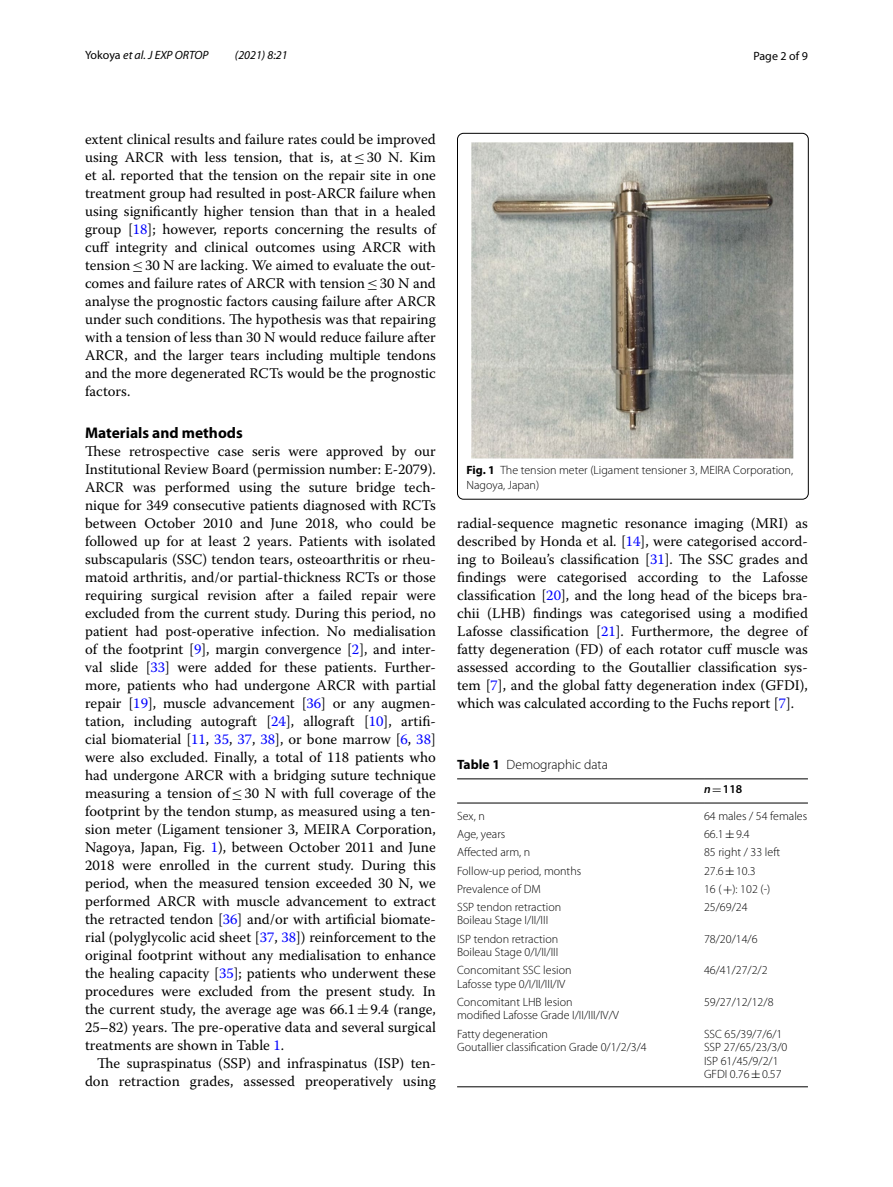
<style>
.page{position:relative;width:893px;height:1187px;background:#fff}
.page>*{position:absolute;margin:0;border:0;box-sizing:border-box;transform-origin:0 0}
.t1{font:700 15.45px "Myriad Pro";color:#000}
.t2{font:14.7px/18px "Warnock Pro";color:#000;text-align:justify}
.t3{font:300 13.5px "Myriad Pro";color:#000}
.t4{font:300 12px/13.5px "Myriad Pro";color:#000}
.t5{font:italic 12px "Myriad Pro";color:#000}
.t6{font:12px "Myriad Pro";color:#000}
.t7{font:600 12px "Myriad Pro";color:#000}
.s1{font-style:normal}
.s2{font-family:"MTSY"}
.s3{color:#00f}
.s4{font-weight:700}
.s5{font-style:italic}
.s6{font-family:"MTSY";font-weight:400}
</style>
<div class="page">
<img style="left:472px;top:142px;width:322px;height:317px">
<div style="left:457px;top:133px;width:351px;height:366px;border:1px solid #000;border-radius:6px"></div>
<hr style="left:457px;top:778px;width:247px;height:1px;background:#000">
<hr style="left:457px;top:802px;width:247px;height:1px;background:#000">
<hr style="left:704px;top:778px;width:104px;height:1px;background:#000">
<hr style="left:704px;top:802px;width:104px;height:1px;background:#000">
<hr style="left:457px;top:1086px;width:247px;height:1px;background:#000">
<hr style="left:704px;top:1086px;width:104px;height:1px;background:#000">
<p class="t5" style="left:85px;top:48px;width:125px"><span class="s1">Yokoya</span> et al. J EXP ORTOP</p>
<p class="t5" style="left:235px;top:48px;width:54px">(2021) 8:21</p>
<p class="t6" style="left:753px;top:48px;width:56px">Page 2 of 9</p>
<p class="t2" style="left:85px;top:130px;width:352px">extent clinical results and failure rates could be improved using ARCR with less tension, that is, at<span class="s2">≤</span>30 N. Kim et al. reported that the tension on the repair site in one treatment group had resulted in post-ARCR failure when using significantly higher tension than that in a healed group [<span class="s3">18</span>]; however, reports concerning the results of cuff integrity and clinical outcomes using ARCR with tension<span class="s2">≤</span>30 N are lacking. We aimed to evaluate the out&shy;comes and failure rates of ARCR with tension<span class="s2">≤</span>30 N and analyse the prognostic factors causing failure after ARCR under such conditions. The hypothesis was that repairing with a tension of less than 30 N would reduce failure after ARCR, and the larger tears including multiple tendons and the more degenerated RCTs would be the prognostic factors.</p>
<p class="t1" style="left:85px;top:422px;width:159px">Materials and methods</p>
<p class="t2" style="left:85px;top:441px;width:352px">These retrospective case seris were approved by our Institutional Review Board (permission number: E-2079).<br>ARCR was performed using the suture bridge tech&shy;nique for 349 consecutive patients diagnosed with RCTs between October 2010 and June 2018, who could be followed up for at least 2 years. Patients with isolated subscapularis (SSC) tendon tears, osteoarthritis or rheu&shy;matoid arthritis, and/or partial-thickness RCTs or those requiring surgical revision after a failed repair were excluded from the current study. During this period, no patient had post-operative infection. No medialisation of the footprint [<span class="s3">9</span>], margin convergence [<span class="s3">2</span>], and inter&shy;val slide [<span class="s3">33</span>] were added for these patients. Further&shy;more, patients who had undergone ARCR with partial repair [<span class="s3">19</span>], muscle advancement [<span class="s3">36</span>] or any augmen&shy;tation, including autograft [<span class="s3">24</span>], allograft [<span class="s3">10</span>], artifi&shy;cial biomaterial [<span class="s3">11</span>, <span class="s3">35</span>, <span class="s3">37</span>, <span class="s3">38</span>], or bone marrow [<span class="s3">6</span>, <span class="s3">38</span>] were also excluded. Finally, a total of 118 patients who had undergone ARCR with a bridging suture technique measuring a tension of<span class="s2">≤</span>30 N with full coverage of the footprint by the tendon stump, as measured using a ten&shy;sion meter (Ligament tensioner 3, MEIRA Corporation, Nagoya, Japan, Fig. <span class="s3">1</span>), between October 2011 and June 2018 were enrolled in the current study. During this period, when the measured tension exceeded 30 N, we performed ARCR with muscle advancement to extract the retracted tendon [<span class="s3">36</span>] and/or with artificial biomate&shy;rial (polyglycolic acid sheet [<span class="s3">37</span>, <span class="s3">38</span>]) reinforcement to the original footprint without any medialisation to enhance the healing capacity [<span class="s3">35</span>]; patients who underwent these procedures were excluded from the present study. In the current study, the average age was 66.1<span class="s2">±</span>9.4 (range, 25–82) years. The pre-operative data and several surgical treatments are shown in Table <span class="s3">1</span>.</p>
<p class="t2" style="left:85px;top:1053px;width:352px;text-align:right">The supraspinatus (SSP) and infraspinatus (ISP) ten&shy;don retraction grades, assessed preoperatively using</p>
<p class="t4" style="left:466px;top:462px;width:328px;line-height:15px"><span class="s4">Fig. 1</span> The tension meter (Ligament tensioner 3, MEIRA Corporation,<br>Nagoya, Japan)</p>
<p class="t2" style="left:457px;top:514px;width:352px">radial-sequence magnetic resonance imaging (MRI) as described by Honda et al. [<span class="s3">14</span>], were categorised accord&shy;ing to Boileau’s classification [<span class="s3">31</span>]. The SSC grades and findings were categorised according to the Lafosse classification [<span class="s3">20</span>], and the long head of the biceps bra&shy;chii (LHB) findings was categorised using a modified Lafosse classification [<span class="s3">21</span>]. Furthermore, the degree of fatty degeneration (FD) of each rotator cuff muscle was assessed according to the Goutallier classification sys&shy;tem [<span class="s3">7</span>], and the global fatty degeneration index (GFDI), which was calculated according to the Fuchs report [<span class="s3">7</span>].</p>
<p class="t3" style="left:457px;top:757px;width:152px"><span class="s4">Table 1</span> Demographic data</p>
<p class="t7" style="left:704px;top:781px;width:40px"><span class="s5">n</span><span class="s6">=</span>118</p>
<p class="t4" style="left:457px;top:809px;width:29px">Sex, n</p>
<p class="t4" style="left:704px;top:809px;width:105px">64 males / 54 females</p>
<p class="t4" style="left:457px;top:827px;width:50px">Age, years</p>
<p class="t4" style="left:704px;top:827px;width:47px">66.1<span class="s6">±</span>9.4</p>
<p class="t4" style="left:457px;top:845px;width:75px">Affected arm, n</p>
<p class="t4" style="left:704px;top:845px;width:78px">85 right / 33 left</p>
<p class="t4" style="left:457px;top:864px;width:126px">Follow-up period, months</p>
<p class="t4" style="left:704px;top:864px;width:53px">27.6<span class="s6">±</span>10.3</p>
<p class="t4" style="left:457px;top:882px;width:85px">Prevalence of DM</p>
<p class="t4" style="left:704px;top:882px;width:68px">16 (<span class="s6">+</span>): 102 (-)</p>
<p class="t4" style="left:457px;top:900px;width:106px">SSP tendon retraction<br>Boileau Stage I/II/III</p>
<p class="t4" style="left:704px;top:900px;width:45px">25/69/24</p>
<p class="t4" style="left:457px;top:932px;width:103px">ISP tendon retraction<br>Boileau Stage 0/I/II/III</p>
<p class="t4" style="left:704px;top:932px;width:55px">78/20/14/6</p>
<p class="t4" style="left:457px;top:963px;width:116px">Concomitant SSC lesion<br>Lafosse type 0/I/II/III/IV</p>
<p class="t4" style="left:704px;top:963px;width:65px">46/41/27/2/2</p>
<p class="t4" style="left:457px;top:995px;width:163px">Concomitant LHB lesion<br>modified Lafosse Grade I/II/III/IV/V</p>
<p class="t4" style="left:704px;top:995px;width:71px">59/27/12/12/8</p>
<p class="t4" style="left:457px;top:1027px;width:191px">Fatty degeneration<br>Goutallier classification Grade 0/1/2/3/4</p>
<p class="t4" style="left:704px;top:1027px;width:85px">SSC 65/39/7/6/1<br>SSP 27/65/23/3/0<br>ISP 61/45/9/2/1<br>GFDI 0.76<span class="s6">±</span>0.57</p>
</div>
